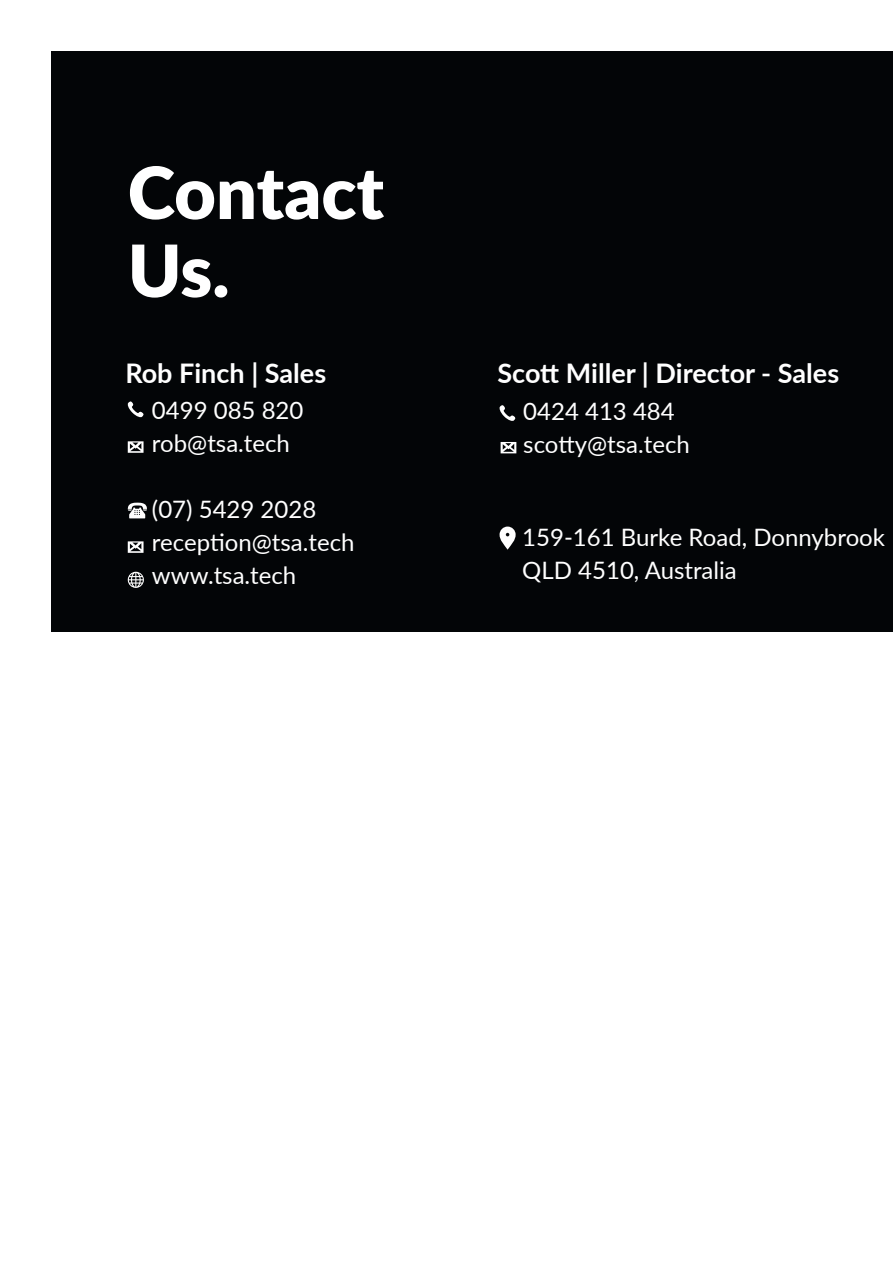
<style>
.page{position:relative;width:893px;height:1263px;background:#fff}
.page>*{position:absolute;margin:0;border:0;box-sizing:border-box;transform-origin:0 0}
._48_Black_Left{font:900 72px/78px "Lato";color:#fff}
._16_Reg_Left{font:700 27px "Lato";color:#fff}
._16_Reg_Left-2{font:24px/33px "Lato";color:#fff}
</style>
<div class="page">
<div style="left:51px;top:51px;width:842px;height:581px;background:#030507"></div>
<svg style="left:499px;top:527px;width:17px;height:23px"></svg>
<svg style="left:128px;top:572px;width:16px;height:16px"></svg>
<svg style="left:128px;top:541px;width:16px;height:12px"></svg>
<svg style="left:128px;top:503px;width:19px;height:15px"></svg>
<svg style="left:127px;top:401px;width:17px;height:17px"></svg>
<svg style="left:499px;top:405px;width:17px;height:16px"></svg>
<svg style="left:501px;top:442px;width:15px;height:11px"></svg>
<svg style="left:128px;top:441px;width:16px;height:12px"></svg>
<p class="_48_Black_Left" style="left:128px;top:151px;width:258px">Contact<br>Us.</p>
<p class="_16_Reg_Left" style="left:125px;top:353px;width:202px">Rob Finch | Sales</p>
<p class="_16_Reg_Left" style="left:497px;top:353px;width:343px">Scott Miller | Director - Sales</p>
<p class="_16_Reg_Left-2" style="left:152px;top:393px;width:153px">0499 085 820</p>
<p class="_16_Reg_Left-2" style="left:152px;top:426px;width:140px">rob@tsa.tech</p>
<p class="_16_Reg_Left-2" style="left:152px;top:492px;width:166px">(07) 5429 2028</p>
<p class="_16_Reg_Left-2" style="left:152px;top:525px;width:204px">reception@tsa.tech</p>
<p class="_16_Reg_Left-2" style="left:152px;top:558px;width:146px">www.tsa.tech</p>
<p class="_16_Reg_Left-2" style="left:523px;top:394px;width:153px">0424 413 484</p>
<p class="_16_Reg_Left-2" style="left:523px;top:427px;width:168px">scotty@tsa.tech</p>
<p class="_16_Reg_Left-2" style="left:522px;top:520px;width:364px">159-161 Burke Road, Donnybrook<br>QLD 4510, Australia</p>
</div>
